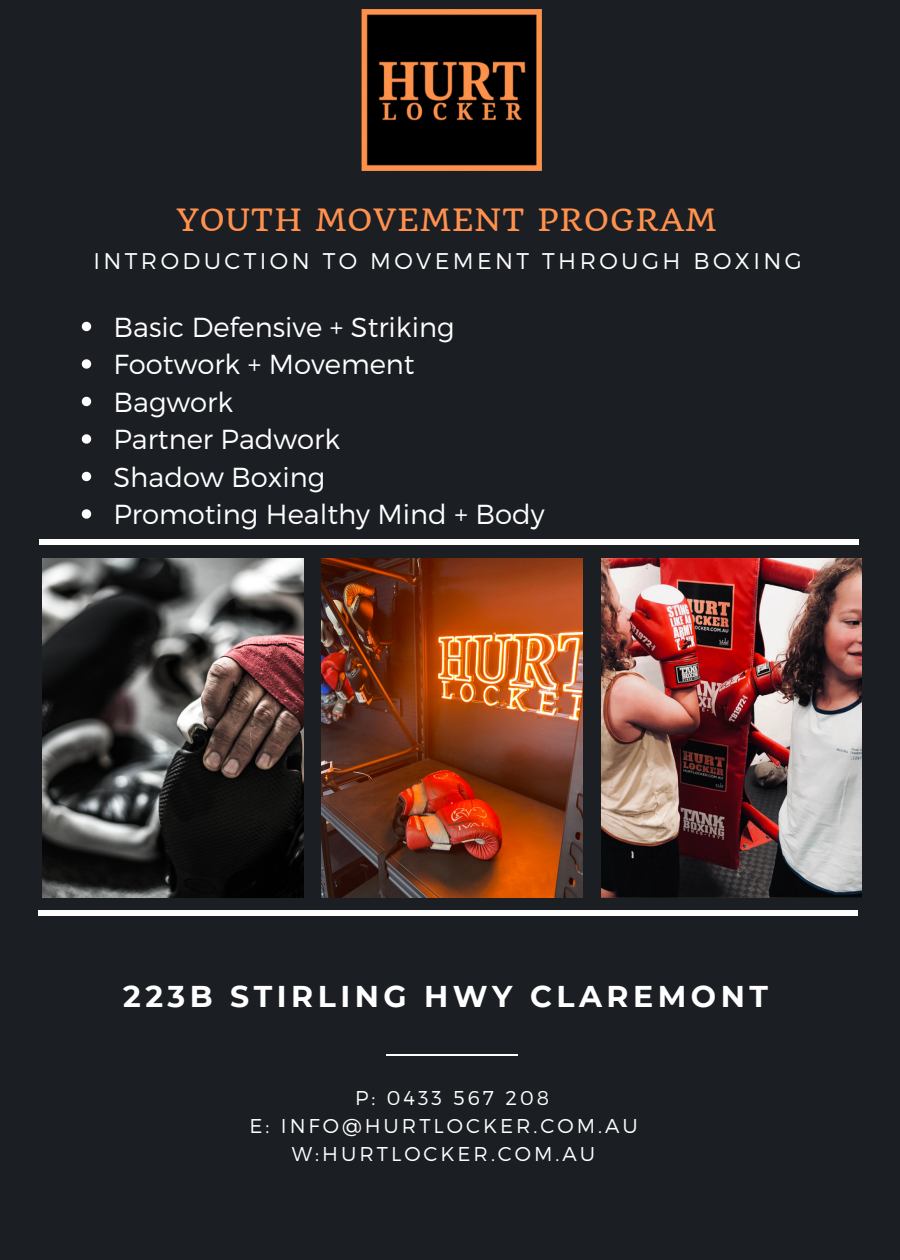
<style>
.page{position:relative;width:900px;height:1260px;background:#1b1e23}
.page>*{position:absolute;margin:0;border:0;box-sizing:border-box;transform-origin:0 0}
.t1{font:700 30px "Montserrat";letter-spacing:.15em;color:#fff}
.t2{font:30px "Quando";letter-spacing:.04em;color:#ff914d}
.t3{font:300 27.5px "Montserrat";color:#fff}
.t4{font:300 22.75px "Montserrat";letter-spacing:.15em;color:#fff}
.t5{font:300 20px "Montserrat";letter-spacing:.15em;color:#fff}
</style>
<div class="page">
<img style="left:43px;top:558px;width:260px;height:340px">
<img style="left:322px;top:558px;width:261px;height:340px">
<img style="left:601px;top:558px;width:261px;height:340px">
<div style="left:40px;top:539px;width:819px;height:6px;background:#fff"></div>
<div style="left:39px;top:910px;width:819px;height:5px;background:#fff"></div>
<hr style="left:386px;top:1055px;width:132px;height:1px;background:#fff">
<img style="left:362px;top:9px;width:180px;height:161px">
<svg style="left:82px;top:322px;width:9px;height:9px"></svg>
<svg style="left:82px;top:359px;width:9px;height:10px"></svg>
<svg style="left:82px;top:397px;width:9px;height:9px"></svg>
<svg style="left:82px;top:434px;width:9px;height:10px"></svg>
<svg style="left:82px;top:472px;width:9px;height:9px"></svg>
<svg style="left:82px;top:509px;width:9px;height:10px"></svg>
<p class="t2" style="left:177px;top:202px;width:541px">YOUTH MOVEMENT PROGRAM</p>
<p class="t4" style="left:94px;top:246px;width:710px">INTRODUCTION TO MOVEMENT THROUGH BOXING</p>
<p class="t3" style="left:114px;top:309px;width:343px">Basic Defensive + Striking</p>
<p class="t3" style="left:114px;top:347px;width:303px">Footwork + Movement</p>
<p class="t3" style="left:114px;top:384px;width:121px">Bagwork</p>
<p class="t3" style="left:114px;top:422px;width:228px">Partner Padwork</p>
<p class="t3" style="left:114px;top:459px;width:213px">Shadow Boxing</p>
<p class="t3" style="left:114px;top:497px;width:433px">Promoting Healthy Mind + Body</p>
<p class="t1" style="left:123px;top:978px;width:646px">223B STIRLING HWY CLAREMONT</p>
<p class="t5" style="left:355px;top:1085px;width:195px">P: 0433 567 208</p>
<p class="t5" style="left:249px;top:1113px;width:390px">E: INFO@HURTLOCKER.COM.AU</p>
<p class="t5" style="left:292px;top:1141px;width:305px">W:HURTLOCKER.COM.AU</p>
</div>
